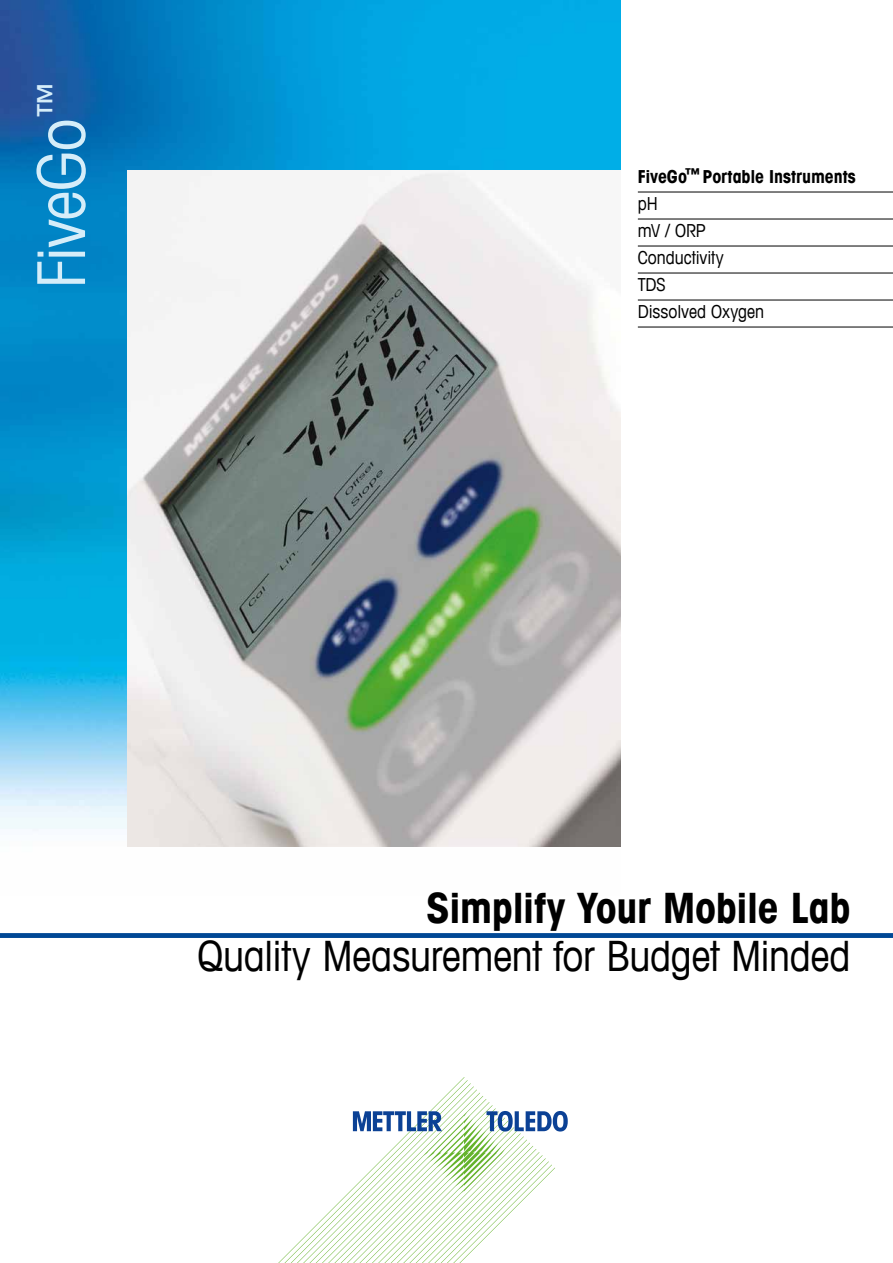
<style>
.page{position:relative;width:893px;height:1263px;background:#fff}
.page>*{position:absolute;margin:0;border:0;box-sizing:border-box;transform-origin:0 0}
.t1{font:condensed 66px "Avant Garde Com";letter-spacing:-.02em;color:#d5edf9}
.t2{font:condensed 42px "Avant Garde Com";letter-spacing:-.005em;color:#000}
.t3{font:700 condensed 42px "Avant Garde Com";letter-spacing:-.01em;color:#000}
.t4{font:condensed 18px/27px "Avant Garde Com";letter-spacing:-.005em;color:#000}
.s1{font-weight:700}
</style>
<div class="page">
<svg style="left:278px;top:1077px;width:290px;height:186px"></svg>
<img style="left:0;top:0;width:621px;height:847px">
<div style="left:0;top:933px;width:893px;height:5px;background:#004895"></div>
<hr style="left:638px;top:192px;width:255px;height:1px;background:#000">
<hr style="left:638px;top:219px;width:255px;height:1px;background:#000">
<hr style="left:638px;top:246px;width:255px;height:1px;background:#000">
<hr style="left:638px;top:273px;width:255px;height:1px;background:#000">
<hr style="left:638px;top:300px;width:255px;height:1px;background:#000">
<hr style="left:638px;top:327px;width:255px;height:1px;background:#000">
<img style="left:128px;top:170px;width:493px;height:676px">
<h1 class="t1" style="left:21px;top:289px;width:209px;rotate:-90deg">FiveGo<sup>™</sup></h1>
<p class="t4" style="left:638px;top:163px;width:220px"><span class="s1">FiveGo</span><sup>™</sup> <span class="s1">Portable Instruments </span>pH<br>mV / ORP<br>Conductivity<br>TDS<br>Dissolved Oxygen</p>
<h2 class="t3" style="left:426px;top:881px;width:426px">Simplify Your Mobile Lab</h2>
<h2 class="t2" style="left:198px;top:930px;width:654px">Quality Measurement for Budget Minded</h2>
</div>
